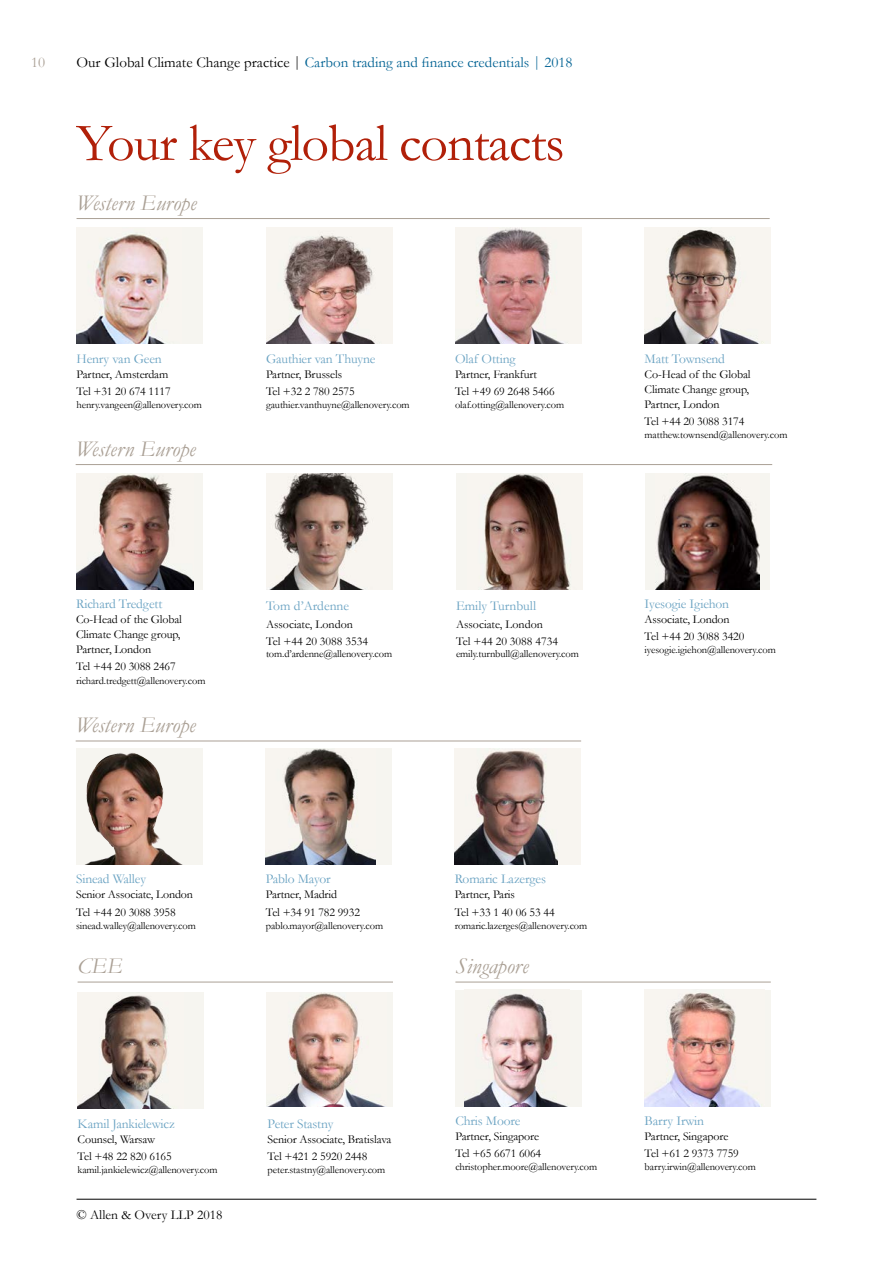
<style>
.page{position:relative;width:893px;height:1263px;background:#fff}
.page>*{position:absolute;margin:0;border:0;box-sizing:border-box;transform-origin:0 0}
.t1{font:54px "Garamond AO";letter-spacing:-.02em;color:#b12009}
.t2{font:italic 22.5px "Garamond AO";color:#aaa095}
.t3{font:15px "Garamond AO";color:#006293}
.t4{font:15px "Garamond AO";color:#aaa095}
.t5{font:13.5px "Garamond AO";letter-spacing:-.01em;color:#69a2c2}
.t6{font:13.5px "Garamond AO";color:#000}
.t7{font:12px/17.1px "Garamond AO";letter-spacing:-.01em;color:#000}
.t8{font:10.5px "Garamond AO";letter-spacing:-.01em;color:#000}
.s1{color:#000}
</style>
<div class="page">
<hr style="left:77px;top:1199px;width:739px;height:1px;background:#000">
<img style="left:266px;top:227px;width:126px;height:117px">
<div style="left:77px;top:227px;width:126px;height:117px;background:#f6f5f0"></div>
<img style="left:77px;top:234px;width:92px;height:110px">
<img style="left:455px;top:227px;width:126px;height:117px">
<img style="left:645px;top:227px;width:126px;height:117px">
<div style="left:76px;top:473px;width:126px;height:117px;background:#f6f5f0"></div>
<img style="left:77px;top:474px;width:116px;height:116px">
<hr style="left:76px;top:464px;width:696px;height:1px;background:#aaa095">
<hr style="left:77px;top:218px;width:693px;height:1px;background:#aaa095">
<svg style="left:76px;top:748px;width:126px;height:117px;fill:#f6f5f0"></svg>
<img style="left:118px;top:748px;width:15px;height:3px">
<hr style="left:76px;top:741px;width:505px;height:1px;background:#aaa095">
<div style="left:266px;top:748px;width:125px;height:117px;background:#f6f5f0"></div>
<img style="left:266px;top:748px;width:109px;height:117px">
<div style="left:455px;top:748px;width:126px;height:117px;background:#f8f5f0"></div>
<img style="left:455px;top:750px;width:103px;height:115px">
<img style="left:266px;top:473px;width:125px;height:117px">
<div style="left:456px;top:473px;width:126px;height:117px;background:#f6f5f0"></div>
<img style="left:484px;top:474px;width:87px;height:116px">
<div style="left:645px;top:473px;width:125px;height:117px;background:#f6f5f0"></div>
<img style="left:656px;top:475px;width:104px;height:115px">
<div style="left:645px;top:990px;width:126px;height:116px;background:#f6f5f0"></div>
<img style="left:645px;top:992px;width:115px;height:114px">
<div style="left:455px;top:990px;width:127px;height:116px;background:#f6f5f0"></div>
<img style="left:465px;top:993px;width:101px;height:113px">
<hr style="left:455px;top:982px;width:316px;height:1px;background:#aaa095">
<div style="left:78px;top:992px;width:126px;height:117px;background:#f6f5f0"></div>
<img style="left:78px;top:995px;width:94px;height:114px">
<div style="left:267px;top:992px;width:126px;height:115px;background:#f6f5f0"></div>
<img style="left:267px;top:993px;width:118px;height:114px">
<hr style="left:78px;top:982px;width:315px;height:1px;background:#aaa095">
<p class="t4" style="left:31px;top:52px;width:16px">10</p>
<p class="t3" style="left:77px;top:52px;width:497px"><span class="s1">Our Global Climate Change practice |</span> Carbon trading and finance credentials | 2018</p>
<h1 class="t1" style="left:77px;top:107px;width:490px">Your key global contacts</h1>
<h2 class="t2" style="left:77px;top:187px;width:122px">Western Europe</h2>
<p class="t5" style="left:77px;top:349px;width:87px">Henry van Geen</p>
<p class="t7" style="left:77px;top:365px;width:96px">Partner, Amsterdam<br>Tel +31 20 674 1117</p>
<p class="t8" style="left:77px;top:398px;width:127px">henry.vangeen@allenovery.com</p>
<h2 class="t2" style="left:76px;top:433px;width:122px">Western Europe</h2>
<p class="t5" style="left:266px;top:349px;width:111px">Gauthier van Thuyne</p>
<p class="t7" style="left:266px;top:365px;width:90px">Partner, Brussels<br>Tel +32 2 780 2575</p>
<p class="t8" style="left:266px;top:398px;width:145px">gauthier.vanthuyne@allenovery.com</p>
<p class="t5" style="left:455px;top:349px;width:62px">Olaf Otting</p>
<p class="t7" style="left:455px;top:365px;width:101px">Partner, Frankfurt<br>Tel +49 69 2648 5466</p>
<p class="t8" style="left:455px;top:398px;width:111px">olaf.otting@allenovery.com</p>
<p class="t5" style="left:645px;top:349px;width:82px">Matt Townsend</p>
<p class="t7" style="left:645px;top:366px;width:107px;line-height:15px">Co-Head of the Global<br>Climate Change group,<br>Partner, London</p>
<p class="t7" style="left:645px;top:412px;width:101px">Tel +44 20 3088 3174</p>
<p class="t8" style="left:645px;top:428px;width:144px">matthew.townsend@allenovery.com</p>
<p class="t5" style="left:76px;top:595px;width:88px">Richard Tredgett</p>
<p class="t7" style="left:76px;top:612px;width:107px;line-height:15px">Co-Head of the Global<br>Climate Change group,<br>Partner, London</p>
<p class="t7" style="left:76px;top:658px;width:101px">Tel +44 20 3088 2467</p>
<p class="t8" style="left:76px;top:673px;width:131px">richard.tredgett@allenovery.com</p>
<h2 class="t2" style="left:76px;top:710px;width:122px">Western Europe</h2>
<p class="t5" style="left:76px;top:870px;width:71px">Sinead Walley</p>
<p class="t7" style="left:76px;top:886px;width:118px">Senior Associate, London<br>Tel +44 20 3088 3958</p>
<p class="t8" style="left:76px;top:919px;width:121px">sinead.walley@allenovery.com</p>
<h2 class="t2" style="left:78px;top:951px;width:47px">CEE</h2>
<p class="t5" style="left:266px;top:596px;width:85px">Tom d’Ardenne</p>
<p class="t7" style="left:266px;top:614px;width:103px;line-height:17.7px">Associate, London<br>Tel +44 20 3088 3534</p>
<p class="t8" style="left:266px;top:647px;width:128px">tom.d’ardenne@allenovery.com</p>
<p class="t5" style="left:266px;top:870px;width:66px">Pablo Mayor</p>
<p class="t7" style="left:266px;top:886px;width:96px">Partner, Madrid<br>Tel +34 91 782 9932</p>
<p class="t8" style="left:266px;top:919px;width:119px">pablo.mayor@allenovery.com</p>
<p class="t5" style="left:78px;top:1114px;width:99px">Kamil Jankielewicz</p>
<p class="t7" style="left:78px;top:1130px;width:96px">Counsel, Warsaw<br>Tel +48 22 820 6165</p>
<p class="t8" style="left:78px;top:1163px;width:141px">kamil.jankielewicz@allenovery.com</p>
<p class="t6" style="left:77px;top:1205px;width:147px">© Allen &amp; Overy LLP 2018</p>
<p class="t5" style="left:268px;top:1114px;width:67px">Peter Stastny</p>
<p class="t7" style="left:268px;top:1130px;width:125px">Senior Associate, Bratislava<br>Tel +421 2 5920 2448</p>
<p class="t8" style="left:268px;top:1163px;width:119px">peter.stastny@allenovery.com</p>
<p class="t5" style="left:456px;top:596px;width:82px">Emily Turnbull</p>
<p class="t7" style="left:456px;top:614px;width:103px;line-height:17.7px">Associate, London<br>Tel +44 20 3088 4734</p>
<p class="t8" style="left:456px;top:647px;width:124px">emily.turnbull@allenovery.com</p>
<p class="t5" style="left:645px;top:594px;width:86px">Iyesogie Igiehon</p>
<p class="t7" style="left:645px;top:610px;width:101px">Associate, London<br>Tel +44 20 3088 3420</p>
<p class="t8" style="left:645px;top:643px;width:133px">iyesogie.igiehon@allenovery.com</p>
<p class="t5" style="left:455px;top:870px;width:93px">Romaric Lazerges</p>
<p class="t7" style="left:455px;top:886px;width:101px">Partner, Paris<br>Tel +33 1 40 06 53 44</p>
<p class="t8" style="left:455px;top:919px;width:134px">romaric.lazerges@allenovery.com</p>
<h2 class="t2" style="left:455px;top:951px;width:75px">Singapore</h2>
<p class="t5" style="left:455px;top:1111px;width:67px">Chris Moore</p>
<p class="t7" style="left:455px;top:1127px;width:87px">Partner, Singapore<br>Tel +65 6671 6064</p>
<p class="t8" style="left:455px;top:1160px;width:143px">christopher.moore@allenovery.com</p>
<p class="t5" style="left:645px;top:1111px;width:61px">Barry Irwin</p>
<p class="t7" style="left:645px;top:1127px;width:96px">Partner, Singapore<br>Tel +61 2 9373 7759</p>
<p class="t8" style="left:645px;top:1160px;width:113px">barry.irwin@allenovery.com</p>
</div>
